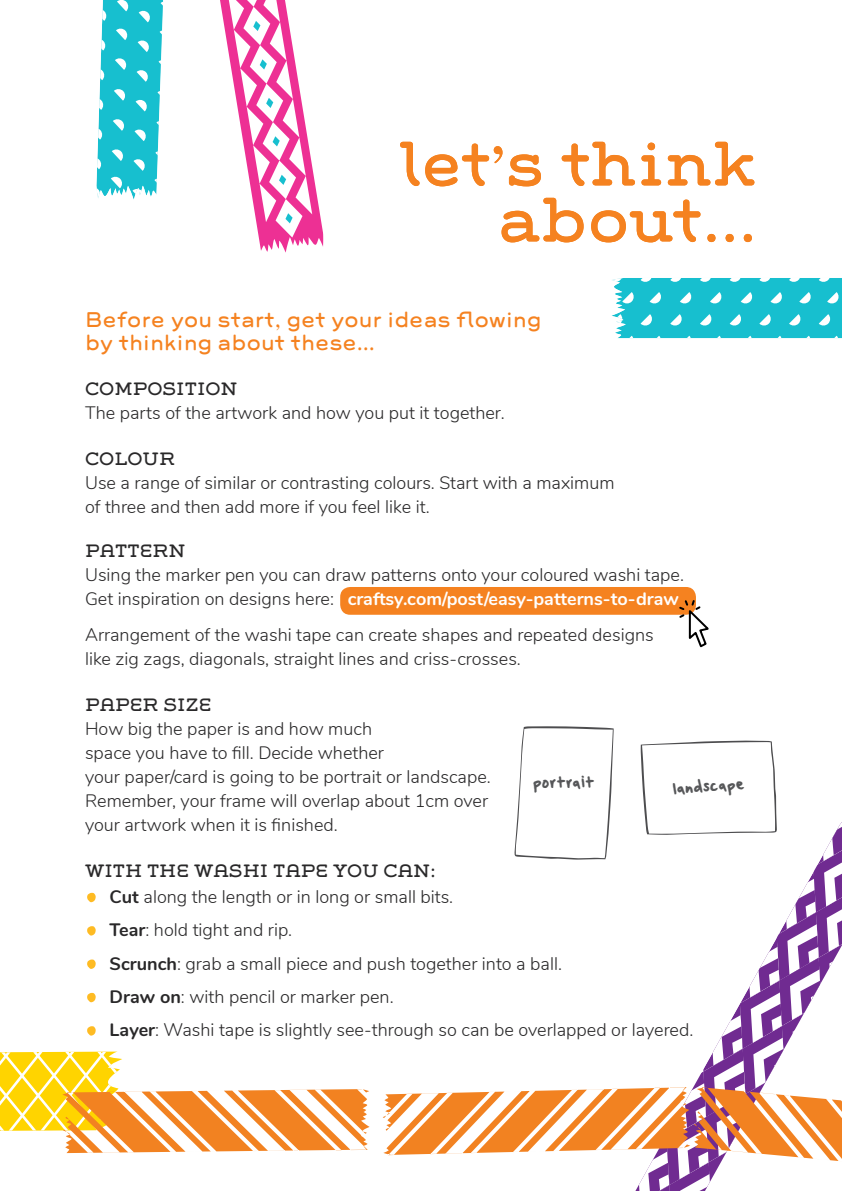
<style>
.page{position:relative;width:842px;height:1191px;background:#fff}
.page>*{position:absolute;margin:0;border:0;box-sizing:border-box;transform-origin:0 0}
.t1{font:700 60px "Claires Handwriting";color:#febb23}
.t2{font:56px/56px "Grover Slab";color:#f58220;text-align:right}
.t3{font:20px "Claire Texta";color:#565759}
.t4{font:19px/23px "Grover";letter-spacing:-.01em;color:#f58220}
.t5{font:300 18px/24px "Nunito";color:#292829}
.t6{font:16px "Grover Slab";color:#292829}
.s1{font-weight:700;color:#fff}
.s2{font-weight:700}
</style>
<div class="page">
<div style="left:340px;top:587px;width:356px;height:28px;background:#f58220;border-radius:10px"></div>
<svg style="left:678px;top:600px;width:31px;height:48px"></svg>
<svg style="left:220px;top:0;width:103px;height:253px"></svg>
<svg style="left:0;top:1051px;width:370px;height:102px"></svg>
<svg style="left:611px;top:278px;width:231px;height:60px;background:#36c7d5"></svg>
<svg style="left:96px;top:0;width:68px;height:200px"></svg>
<svg style="left:383px;top:726px;width:459px;height:465px"></svg>
<h2 class="t2" style="left:399px;top:137px;width:360px">let’s think about...</h2>
<p class="t4" style="left:85px;top:309px;width:458px">Before you start, get your ideas flowing by thinking about these...</p>
<p class="t6" style="left:85px;top:378px;width:154px">COMPOSITION</p>
<p class="t5" style="left:85px;top:400px;width:421px">The parts of the artwork and how you put it together.</p>
<p class="t6" style="left:85px;top:448px;width:92px">COLOUR</p>
<p class="t5" style="left:85px;top:470px;width:531px">Use a range of similar or contrasting colours. Start with a maximum of three and then add more if you feel like it.</p>
<p class="t6" style="left:85px;top:540px;width:102px">PATTERN</p>
<p class="t5" style="left:85px;top:562px;width:600px">Using the marker pen you can draw patterns onto your coloured washi tape.<br>Get inspiration on designs here: <span class="s1">craftsy.com/post/easy-patterns-to-draw</span></p>
<p class="t5" style="left:85px;top:621px;width:570px">Arrangement of the washi tape can create shapes and repeated designs like zig zags, diagonals, straight lines and criss-crosses.</p>
<p class="t6" style="left:85px;top:694px;width:128px">PAPER SIZE</p>
<p class="t5" style="left:85px;top:715px;width:407px">How big the paper is and how much<br>space you have to fill. Decide whether<br>your paper/card is going to be portrait or landscape.<br>Remember, your frame will overlap about 1cm over your artwork when it is finished.</p>
<p class="t6" style="left:85px;top:860px;width:352px">WITH THE WASHI TAPE YOU CAN:</p>
<h1 class="t1" style="left:85px;top:865px;width:14px">.</h1>
<p class="t5" style="left:110px;top:883px;width:345px"><span class="s2">Cut</span> along the length or in long or small bits.</p>
<h1 class="t1" style="left:85px;top:898px;width:14px">.</h1>
<p class="t5" style="left:110px;top:917px;width:184px"><span class="s2">Tear</span>: hold tight and rip.</p>
<h1 class="t1" style="left:85px;top:931px;width:14px">.</h1>
<p class="t5" style="left:110px;top:950px;width:454px"><span class="s2">Scrunch</span>: grab a small piece and push together into a ball.</p>
<h1 class="t1" style="left:85px;top:965px;width:14px">.</h1>
<p class="t5" style="left:110px;top:983px;width:286px"><span class="s2">Draw on</span>: with pencil or marker pen.</p>
<h1 class="t1" style="left:85px;top:998px;width:14px">.</h1>
<p class="t5" style="left:110px;top:1017px;width:585px"><span class="s2">Layer</span>: Washi tape is slightly see-through so can be overlapped or layered.</p>
<p class="t3" style="left:533px;top:770px;width:63px">portrait</p>
<p class="t3" style="left:672px;top:776px;width:73px;rotate:-4deg">landscape</p>
</div>
